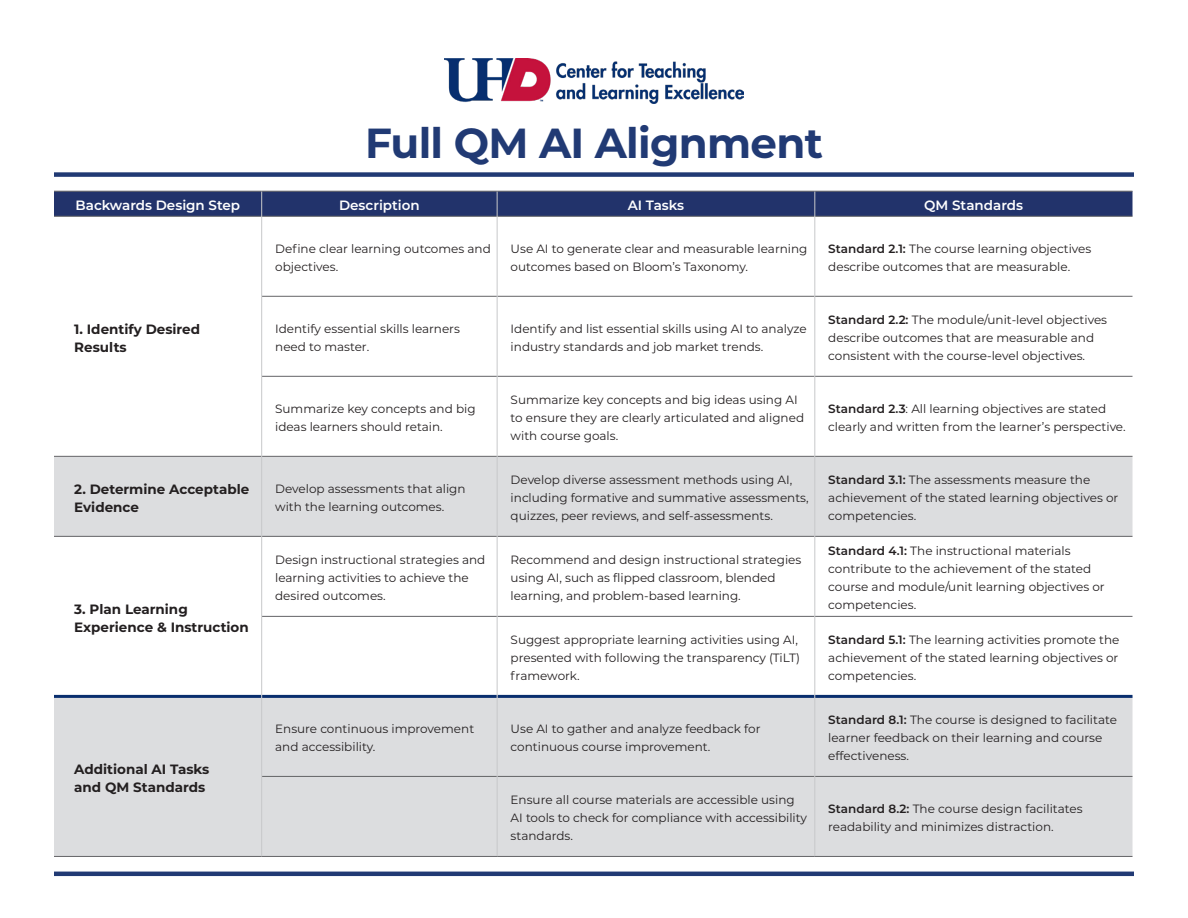
<style>
.page{position:relative;width:1188px;height:918px;background:#fff}
.page>*{position:absolute;margin:0;border:0;box-sizing:border-box;transform-origin:0 0}
.Heading_1{font:700 42px "Montserrat";letter-spacing:-.015em;color:#213a74}
.t1{font:700 13.5px/18px "Montserrat";color:#231f20}
.t2{font:600 13.5px "Montserrat";color:#fff}
.t3{font:12px/18px "Montserrat";color:#231f20}
.s1{font-weight:600}
</style>
<div class="page">
<svg style="left:54px;top:457px;width:1078px;height:399px;fill:#dcdddf"></svg>
<hr style="left:815px;top:191px;width:318px;height:1px;background:#636366">
<hr style="left:54px;top:216px;width:208px;height:1px;background:#636366">
<hr style="left:262px;top:216px;width:235px;height:1px;background:#636366">
<hr style="left:497px;top:216px;width:318px;height:1px;background:#636366">
<hr style="left:815px;top:216px;width:318px;height:1px;background:#636366">
<hr style="left:262px;top:296px;width:235px;height:1px;background:#636366">
<hr style="left:497px;top:296px;width:318px;height:1px;background:#636366">
<hr style="left:815px;top:296px;width:318px;height:1px;background:#636366">
<hr style="left:262px;top:376px;width:235px;height:1px;background:#636366">
<hr style="left:497px;top:376px;width:318px;height:1px;background:#636366">
<hr style="left:815px;top:376px;width:318px;height:1px;background:#636366">
<hr style="left:54px;top:456px;width:208px;height:1px;background:#636366">
<hr style="left:262px;top:456px;width:235px;height:1px;background:#636366">
<hr style="left:497px;top:456px;width:318px;height:1px;background:#636366">
<hr style="left:815px;top:456px;width:318px;height:1px;background:#636366">
<hr style="left:54px;top:536px;width:208px;height:1px;background:#636366">
<hr style="left:262px;top:536px;width:235px;height:1px;background:#636366">
<hr style="left:497px;top:536px;width:318px;height:1px;background:#636366">
<hr style="left:815px;top:536px;width:318px;height:1px;background:#636366">
<hr style="left:262px;top:616px;width:235px;height:1px;background:#636366">
<hr style="left:497px;top:616px;width:318px;height:1px;background:#636366">
<hr style="left:815px;top:616px;width:318px;height:1px;background:#636366">
<hr style="left:262px;top:776px;width:235px;height:1px;background:#636366">
<hr style="left:497px;top:776px;width:318px;height:1px;background:#636366">
<hr style="left:815px;top:776px;width:318px;height:1px;background:#636366">
<hr style="left:54px;top:856px;width:208px;height:1px;background:#636366">
<hr style="left:262px;top:856px;width:235px;height:1px;background:#636366">
<hr style="left:497px;top:856px;width:318px;height:1px;background:#636366">
<hr style="left:815px;top:856px;width:318px;height:1px;background:#636366">
<hr style="left:54px;top:695px;width:208px;height:3px;background:#092e6e">
<hr style="left:262px;top:695px;width:235px;height:3px;background:#092e6e">
<hr style="left:497px;top:695px;width:318px;height:3px;background:#092e6e">
<hr style="left:815px;top:695px;width:318px;height:3px;background:#092e6e">
<svg style="left:54px;top:191px;width:1078px;height:25px;background:#25356b"></svg>
<hr style="left:261px;top:216px;width:1px;height:80px;background:#c7c8ca">
<hr style="left:497px;top:216px;width:1px;height:80px;background:#c7c8ca">
<hr style="left:815px;top:216px;width:1px;height:80px;background:#c7c8ca">
<hr style="left:261px;top:296px;width:1px;height:80px;background:#c7c8ca">
<hr style="left:497px;top:296px;width:1px;height:80px;background:#c7c8ca">
<hr style="left:815px;top:296px;width:1px;height:80px;background:#c7c8ca">
<hr style="left:261px;top:376px;width:1px;height:80px;background:#c7c8ca">
<hr style="left:497px;top:376px;width:1px;height:80px;background:#c7c8ca">
<hr style="left:815px;top:376px;width:1px;height:80px;background:#c7c8ca">
<hr style="left:261px;top:456px;width:1px;height:80px;background:#c7c8ca">
<hr style="left:497px;top:456px;width:1px;height:80px;background:#c7c8ca">
<hr style="left:815px;top:456px;width:1px;height:80px;background:#c7c8ca">
<hr style="left:261px;top:536px;width:1px;height:80px;background:#c7c8ca">
<hr style="left:497px;top:536px;width:1px;height:80px;background:#c7c8ca">
<hr style="left:815px;top:536px;width:1px;height:80px;background:#c7c8ca">
<hr style="left:261px;top:616px;width:1px;height:80px;background:#c7c8ca">
<hr style="left:497px;top:616px;width:1px;height:80px;background:#c7c8ca">
<hr style="left:815px;top:616px;width:1px;height:80px;background:#c7c8ca">
<hr style="left:261px;top:696px;width:1px;height:80px;background:#c7c8ca">
<hr style="left:497px;top:696px;width:1px;height:80px;background:#c7c8ca">
<hr style="left:815px;top:696px;width:1px;height:80px;background:#c7c8ca">
<hr style="left:261px;top:776px;width:1px;height:80px;background:#c7c8ca">
<hr style="left:497px;top:776px;width:1px;height:80px;background:#c7c8ca">
<hr style="left:815px;top:776px;width:1px;height:80px;background:#c7c8ca">
<img style="left:445px;top:59px;width:298px;height:44px">
<div style="left:54px;top:172px;width:1080px;height:5px;background:#213a74"></div>
<hr style="left:54px;top:872px;width:1080px;height:4px;background:#213a74">
<h1 class="Heading_1" style="left:365px;top:113px;width:459px">Full QM AI Alignment</h1>
<p class="t2" style="left:75px;top:196px;width:166px">Backwards Design Step</p>
<p class="t2" style="left:339px;top:196px;width:82px">Description</p>
<p class="t2" style="left:628px;top:196px;width:58px">AI Tasks</p>
<p class="t2" style="left:924px;top:196px;width:100px">QM Standards</p>
<p class="t1" style="left:74px;top:319px;width:127px">1. Identify Desired<br>Results</p>
<p class="t3" style="left:275px;top:239px;width:217px">Define clear learning outcomes and objectives.</p>
<p class="t3" style="left:511px;top:239px;width:298px">Use AI to generate clear and measurable learning outcomes based on Bloom’s Taxonomy.</p>
<p class="t3" style="left:828px;top:239px;width:265px"><span class="s1">Standard 2.1:</span> The course learning objectives describe outcomes that are measurable.</p>
<p class="t3" style="left:275px;top:319px;width:186px">Identify essential skills learners need to master.</p>
<p class="t3" style="left:511px;top:319px;width:298px">Identify and list essential skills using AI to analyze industry standards and job market trends.</p>
<p class="t3" style="left:828px;top:310px;width:280px"><span class="s1">Standard 2.2:</span> The module/unit-level objectives describe outcomes that are measurable and consistent with the course-level objectives.</p>
<p class="t3" style="left:275px;top:399px;width:202px">Summarize key concepts and big ideas learners should retain.</p>
<p class="t3" style="left:511px;top:390px;width:295px">Summarize key concepts and big ideas using AI to ensure they are clearly articulated and aligned with course goals.</p>
<p class="t3" style="left:828px;top:399px;width:299px"><span class="s1">Standard 2.3</span>: All learning objectives are stated clearly and written from the learner’s perspective.</p>
<p class="t1" style="left:74px;top:479px;width:176px">2. Determine Acceptable<br>Evidence</p>
<p class="t3" style="left:275px;top:479px;width:192px">Develop assessments that align with the learning outcomes.</p>
<p class="t3" style="left:511px;top:470px;width:300px">Develop diverse assessment methods using AI, including formative and summative assessments, quizzes, peer reviews, and self-assessments.</p>
<p class="t3" style="left:828px;top:470px;width:292px"><span class="s1">Standard 3.1:</span> The assessments measure the achievement of the stated learning objectives or competencies.</p>
<p class="t1" style="left:74px;top:599px;width:176px">3. Plan Learning<br>Experience &amp; Instruction</p>
<p class="t1" style="left:74px;top:759px;width:137px">Additional AI Tasks and QM Standards</p>
<p class="t3" style="left:275px;top:550px;width:212px">Design instructional strategies and learning activities to achieve the desired outcomes.</p>
<p class="t3" style="left:511px;top:550px;width:292px">Recommend and design instructional strategies using AI, such as flipped classroom, blended learning, and problem-based learning.</p>
<p class="t3" style="left:828px;top:541px;width:278px"><span class="s1">Standard 4.1:</span> The instructional materials contribute to the achievement of the stated course and module/unit learning objectives or competencies.</p>
<p class="t3" style="left:511px;top:631px;width:291px">Suggest appropriate learning activities using AI, presented with following the transparency (TiLT) framework.</p>
<p class="t3" style="left:828px;top:631px;width:293px;text-align:justify"><span class="s1">Standard 5.1:</span> The learning activities promote the achievement of the stated learning objectives or competencies.</p>
<p class="t3" style="left:275px;top:720px;width:201px">Ensure continuous improvement and accessibility.</p>
<p class="t3" style="left:511px;top:720px;width:251px">Use AI to gather and analyze feedback for continuous course improvement.</p>
<p class="t3" style="left:828px;top:711px;width:290px"><span class="s1">Standard 8.1:</span> The course is designed to facilitate learner feedback on their learning and course effectiveness.</p>
<p class="t3" style="left:511px;top:791px;width:298px">Ensure all course materials are accessible using<br>AI tools to check for compliance with accessibility standards.</p>
<p class="t3" style="left:828px;top:800px;width:256px"><span class="s1">Standard 8.2:</span> The course design facilitates readability and minimizes distraction.</p>
</div>
